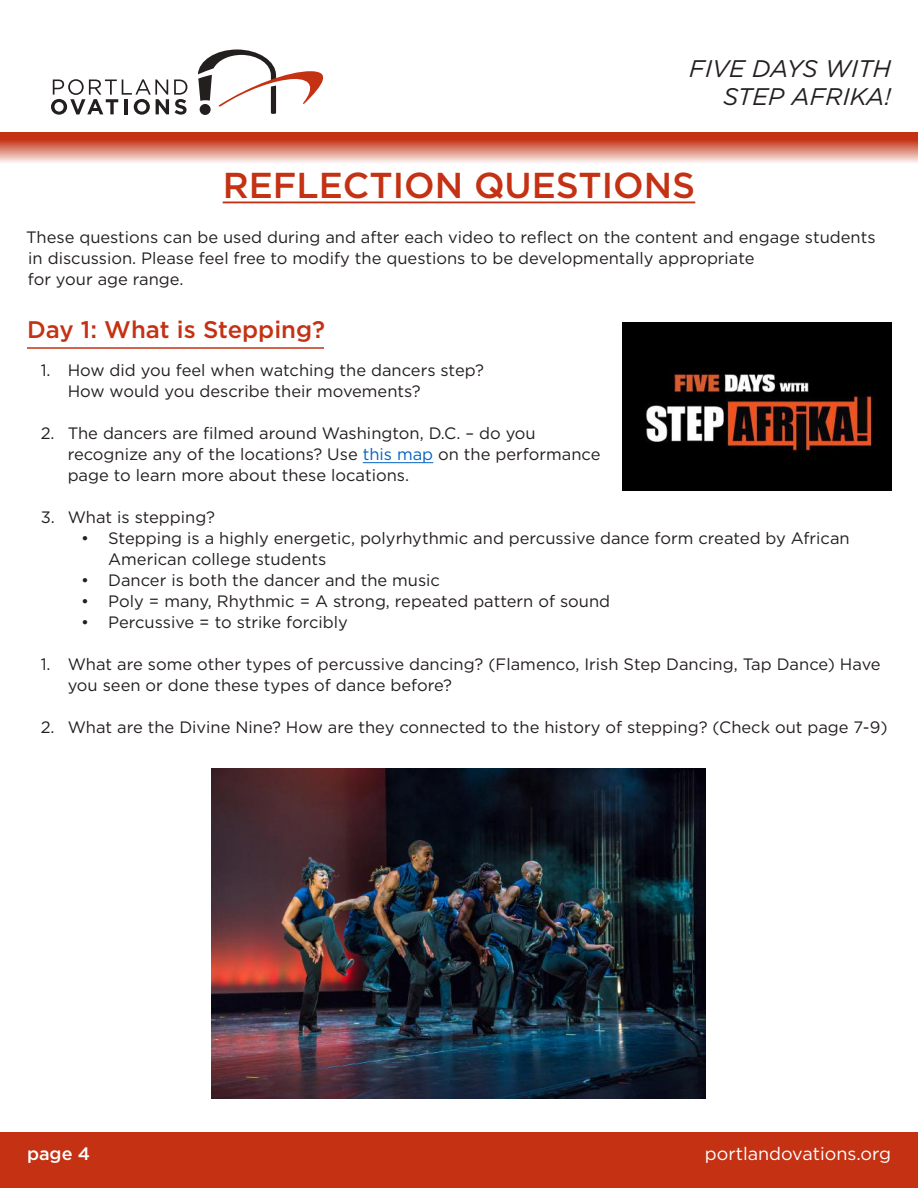
<style>
.page{position:relative;width:918px;height:1188px;background:#fff}
.page>*{position:absolute;margin:0;border:0;box-sizing:border-box;transform-origin:0 0}
.t1{font:500 36px "Gotham";color:#c43113}
.t2{font:italic 24px/28.8px "Gotham";color:#241f1f;text-align:right}
.t3{font:500 24px "Gotham";color:#c43113}
.t4{font:18px "Gotham";color:#fff}
.t5{font:500 18px "Gotham";color:#fff}
.t6{font:16.5px/21px "Gotham";color:#241f1f}
.s1{color:#0563c1}
</style>
<div class="page">
<div style="left:0;top:1132px;width:918px;height:56px;background:#c43113"></div>
<svg style="left:198px;top:50px;width:125px;height:64px"></svg>
<svg style="left:51px;top:79px;width:136px;height:36px"></svg>
<div style="left:0;top:133px;width:918px;height:6px;background:#c43113"></div>
<div style="left:0;top:139px;width:918px;height:24px;background:linear-gradient(to bottom,#c33012,#f9ebe8)"></div>
<hr style="left:363px;top:462px;width:70px;height:1px;background:#0563c1">
<hr style="left:27px;top:347px;width:297px;height:2px;background:#c43113">
<img style="left:622px;top:322px;width:270px;height:168px">
<hr style="left:223px;top:201px;width:472px;height:2px;background:#c43113">
<img style="left:211px;top:768px;width:494px;height:330px">
<h2 class="t2" style="left:689px;top:54px;width:203px">FIVE DAYS WITH<br>STEP AFRIKA!</h2>
<h1 class="t1" style="left:223px;top:164px;width:474px">REFLECTION QUESTIONS</h1>
<p class="t6" style="left:26px;top:227px;width:851px">These questions can be used during and after each video to reflect on the content and engage students in discussion. Please feel free to modify the questions to be developmentally appropriate<br>for your age range.</p>
<h2 class="t3" style="left:27px;top:316px;width:300px">Day 1: What is Stepping?</h2>
<p class="t6" style="left:68px;top:360px;width:418px;text-indent:-27px">1. How did you feel when watching the dancers step?<br>How would you describe their movements?</p>
<p class="t6" style="left:68px;top:423px;width:534px;text-indent:-27px">2. The dancers are filmed around Washington, D.C. – do you recognize any of the locations? Use <span class="s1">this map</span> on the performance page to learn more about these locations.</p>
<p class="t6" style="left:41px;top:507px;width:176px">3. What is stepping?</p>
<p class="t6" style="left:108px;top:528px;width:743px;text-indent:-27px">• Stepping is a highly energetic, polyrhythmic and percussive dance form created by African<br>American college students</p>
<p class="t6" style="left:81px;top:570px;width:360px">• Dancer is both the dancer and the music</p>
<p class="t6" style="left:81px;top:591px;width:531px">• Poly = many, Rhythmic = A strong, repeated pattern of sound</p>
<p class="t6" style="left:81px;top:612px;width:268px">• Percussive = to strike forcibly</p>
<p class="t6" style="left:68px;top:654px;width:814px;text-indent:-27px">1. What are some other types of percussive dancing? (Flamenco, Irish Step Dancing, Tap Dance) Have you seen or done these types of dance before?</p>
<p class="t6" style="left:41px;top:717px;width:848px">2. What are the Divine Nine? How are they connected to the history of stepping? (Check out page 7-9)</p>
<p class="t5" style="left:27px;top:1143px;width:65px">page 4</p>
<p class="t4" style="left:705px;top:1144px;width:188px">portlandovations.org</p>
</div>
